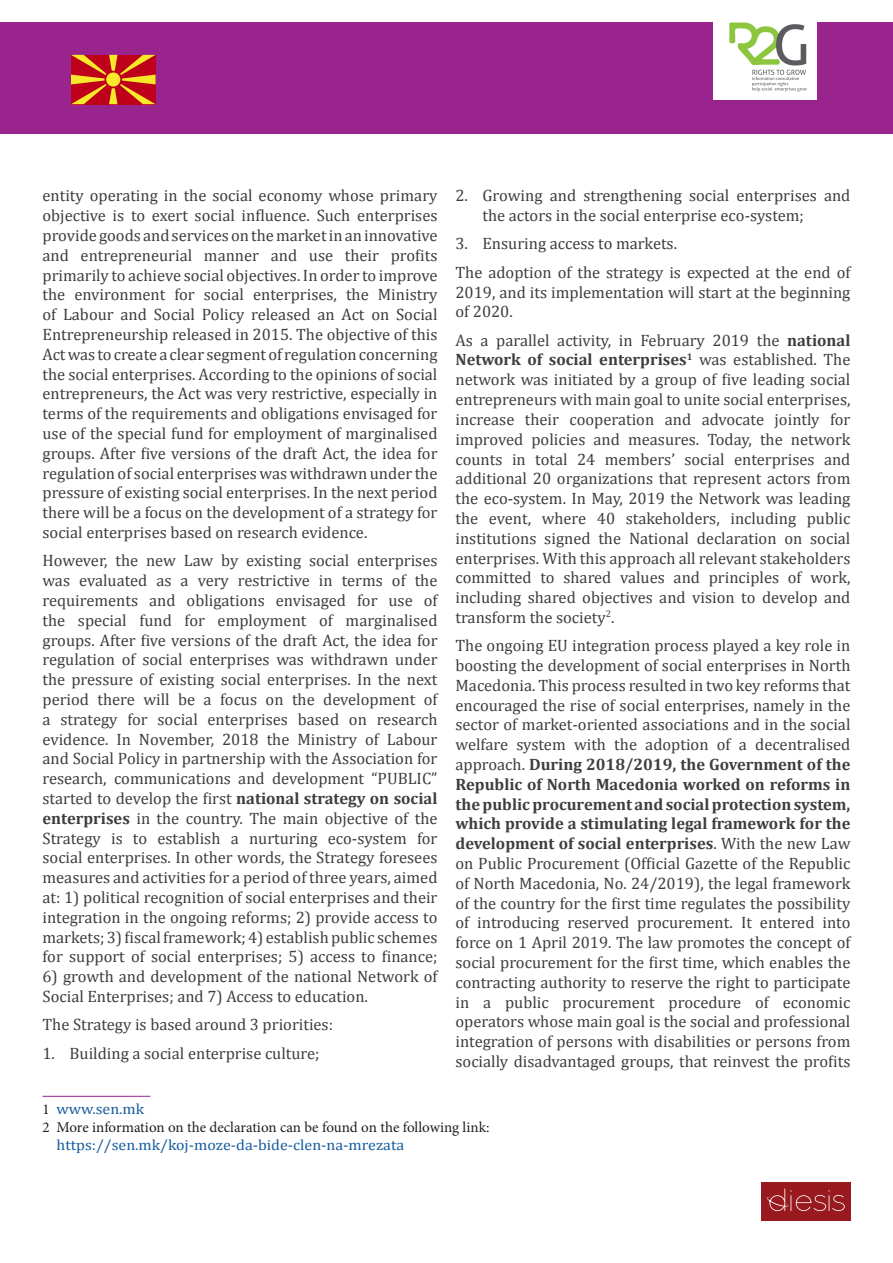
<style>
.page{position:relative;width:893px;height:1263px;background:#fff}
.page>*{position:absolute;margin:0;border:0;box-sizing:border-box;transform-origin:0 0}
.t1{font:16.5px/19.8px "Cambria";color:#3e3e3f;text-align:justify}
.t2{font:15px/18px "Minion Pro";letter-spacing:-.005em;color:#231f20}
.t3{font:15px "Cambria";color:#175d9e;scale:1.06 1}
.s1{font-weight:700}
.s2{font-family:"Minion Pro";color:#231f20}
.s3{font-family:"Cambria";color:#175d9e}
</style>
<div class="page">
<div style="left:0;top:22px;width:893px;height:112px;background:#99248e"></div>
<div style="left:713px;top:0;width:103px;height:100px;background:#fff"></div>
<svg style="left:729px;top:22px;width:78px;height:69px"></svg>
<div style="left:761px;top:1182px;width:89px;height:38px;background:#981a1e"></div>
<svg style="left:767px;top:1188px;width:78px;height:23px"></svg>
<svg style="left:71px;top:55px;width:85px;height:49px"></svg>
<svg style="left:104px;top:71px;width:18px;height:17px"></svg>
<div style="left:106px;top:72px;width:14px;height:15px;background:#f7e829;border-radius:50%"></div>
<hr style="left:43px;top:1096px;width:108px;height:1px;background:#99248e">
<p class="t1" style="left:43px;top:186px;width:396px">entity operating in the social economy whose primary objective is to exert social influence. Such enterprises provide goods and services on the market in an innovative and entrepreneurial manner and use their profits primarily to achieve social objectives. In order to improve the environment for social enterprises, the Ministry of Labour and Social Policy released an Act on Social Entrepreneurship released in 2015. The objective of this Act was to create a clear segment of regulation concerning the social enterprises. According to the opinions of social entrepreneurs, the Act was very restrictive, especially in terms of the requirements and obligations envisaged for use of the special fund for employment of marginalised groups. After five versions of the draft Act, the idea for regulation of social enterprises was withdrawn under the pressure of existing social enterprises. In the next period there will be a focus on the development of a strategy for social enterprises based on research evidence.</p>
<p class="t1" style="left:43px;top:551px;width:396px">However, the new Law by existing social enterprises was evaluated as a very restrictive in terms of the requirements and obligations envisaged for use of the special fund for employment of marginalised groups. After five versions of the draft Act, the idea for regulation of social enterprises was withdrawn under the pressure of existing social enterprises. In the next period there will be a focus on the development of a strategy for social enterprises based on research evidence. In November, 2018 the Ministry of Labour and Social Policy in partnership with the Association for research, communications and development “PUBLIC” started to develop the first <span class="s1">national strategy on social enterprises</span> in the country. The main objective of the Strategy is to establish a nurturing eco-system for social enterprises. In other words, the Strategy foresees measures and activities for a period of three years, aimed at: 1) political recognition of social enterprises and their integration in the ongoing reforms; 2) provide access to markets; 3) fiscal framework; 4) establish public schemes for support of social enterprises; 5) access to finance;</p>
<p class="t1" style="left:43px;top:966px;width:396px">6) growth and development of the national Network of<br>Social Enterprises; and 7) Access to education.</p>
<p class="t1" style="left:43px;top:1015px;width:292px">The Strategy is based around 3 priorities:</p>
<p class="t1" style="left:43px;top:1043px;width:279px">1. Building a social enterprise culture;</p>
<p class="t1" style="left:482px;top:186px;width:369px;text-indent:-27px">2. Growing and strengthening social enterprises and the actors in the social enterprise eco-system;</p>
<p class="t1" style="left:455px;top:234px;width:223px">3. Ensuring access to markets.</p>
<p class="t1" style="left:455px;top:262px;width:396px">The adoption of the strategy is expected at the end of 2019, and its implementation will start at the beginning of 2020.</p>
<p class="t1" style="left:455px;top:330px;width:396px">As a parallel activity, in February 2019 the <span class="s1">national Network of social enterprises</span><sup>1</sup> was established. The network was initiated by a group of five leading social entrepreneurs with main goal to unite social enterprises, increase their cooperation and advocate jointly for improved policies and measures. Today, the network counts in total 24 members’ social enterprises and additional 20 organizations that represent actors from the eco-system. In May, 2019 the Network was leading the event, where 40 stakeholders, including public institutions signed the National declaration on social enterprises. With this approach all relevant stakeholders committed to shared values and principles of work, including shared objectives and vision to develop and transform the society<sup>2</sup>.</p>
<p class="t1" style="left:455px;top:636px;width:396px">The ongoing EU integration process played a key role in boosting the development of social enterprises in North Macedonia. This process resulted in two key reforms that encouraged the rise of social enterprises, namely in the sector of market-oriented associations and in the social welfare system with the adoption of a decentralised approach. <span class="s1">During 2018/2019, the Government of the Republic of North Macedonia worked on reforms in the public procurement and social protection system, which provide a stimulating legal framework for the development of social enterprises</span>. With the new Law on Public Procurement (Official Gazette of the Republic of North Macedonia, No. 24/2019), the legal framework of the country for the first time regulates the possibility of introducing reserved procurement. It entered into force on 1 April 2019. The law promotes the concept of social procurement for the first time, which enables the contracting authority to reserve the right to participate in a public procurement procedure of economic operators whose main goal is the social and professional integration of persons with disabilities or persons from socially disadvantaged groups, that reinvest the profits</p>
<p class="t3" style="left:43px;top:1100px;width:97px"><span class="s2">1</span> www.sen.mk</p>
<p class="t2" style="left:57px;top:1118px;width:434px;text-indent:-14px">2 More information on the declaration can be found on the following link: <span class="s3">https://sen.mk/koj-moze-da-bide-clen-na-mrezata</span></p>
</div>
